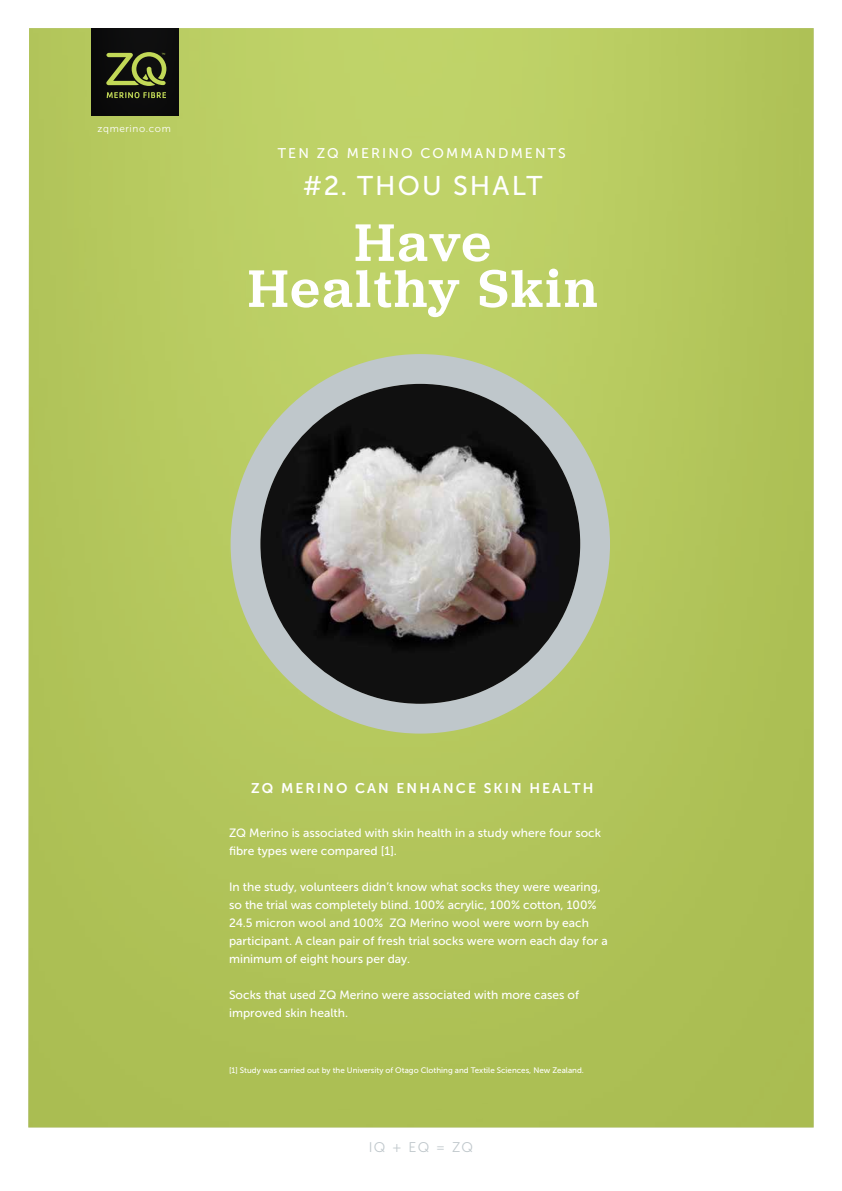
<style>
.page{position:relative;width:842px;height:1191px;background:#fff}
.page>*{position:absolute;margin:0;border:0;box-sizing:border-box;transform-origin:0 0}
.t1{font:500 55px/46px "Jubilat";letter-spacing:.045em;color:#fff;text-align:center}
.t2{font:27px "Museo Sans 500";letter-spacing:.08em;color:#fff}
.t3{font:14px "Museo Sans 700";letter-spacing:.15em;color:#fff}
.t4{font:14px "Museo Sans 500";letter-spacing:.15em;color:#fff}
.t5{font:14px "Museo Sans 300";color:#bfc7cb}
.t6{font:12px/18px "Museo Sans 500";color:#fff}
.t7{font:9.9px "Museo Sans 300";letter-spacing:.06em;color:#fff}
.t8{font:8px "Museo Sans 500";color:#fff}
</style>
<div class="page">
<img style="left:28px;top:28px;width:786px;height:1099px">
<svg style="left:91px;top:28px;width:88px;height:88px;background:#242716"></svg>
<div style="left:231px;top:354px;width:379px;height:379px;background:#bfc7cb;border-radius:50%"></div>
<img style="left:260px;top:384px;width:320px;height:320px;border-radius:160px">
<p class="t7" style="left:98px;top:124px;width:75px">zqmerino.com</p>
<p class="t4" style="left:278px;top:145px;width:289px">TEN ZQ MERINO COMMANDMENTS</p>
<h2 class="t2" style="left:303px;top:171px;width:241px">#2. THOU SHALT</h2>
<h1 class="t1" style="left:248px;top:218px;width:351px">Have<br>Healthy Skin</h1>
<p class="t3" style="left:251px;top:780px;width:344px">ZQ MERINO CAN ENHANCE SKIN HEALTH</p>
<p class="t6" style="left:229px;top:823px;width:373px">ZQ Merino is associated with skin health in a study where four sock fibre types were compared [1].</p>
<p class="t6" style="left:229px;top:877px;width:380px">In the study, volunteers didn’t know what socks they were wearing, so the trial was completely blind. 100% acrylic, 100% cotton, 100% 24.5 micron wool and 100% ZQ Merino wool were worn by each participant. A clean pair of fresh trial socks were worn each day for a minimum of eight hours per day.</p>
<p class="t6" style="left:229px;top:985px;width:351px">Socks that used ZQ Merino were associated with more cases of improved skin health.</p>
<p class="t8" style="left:229px;top:1065px;width:356px">[1] Study was carried out by the University of Otago Clothing and Textile Sciences, New Zealand.</p>
<p class="t5" style="left:369px;top:1139px;width:106px">IQ + EQ = ZQ</p>
</div>
